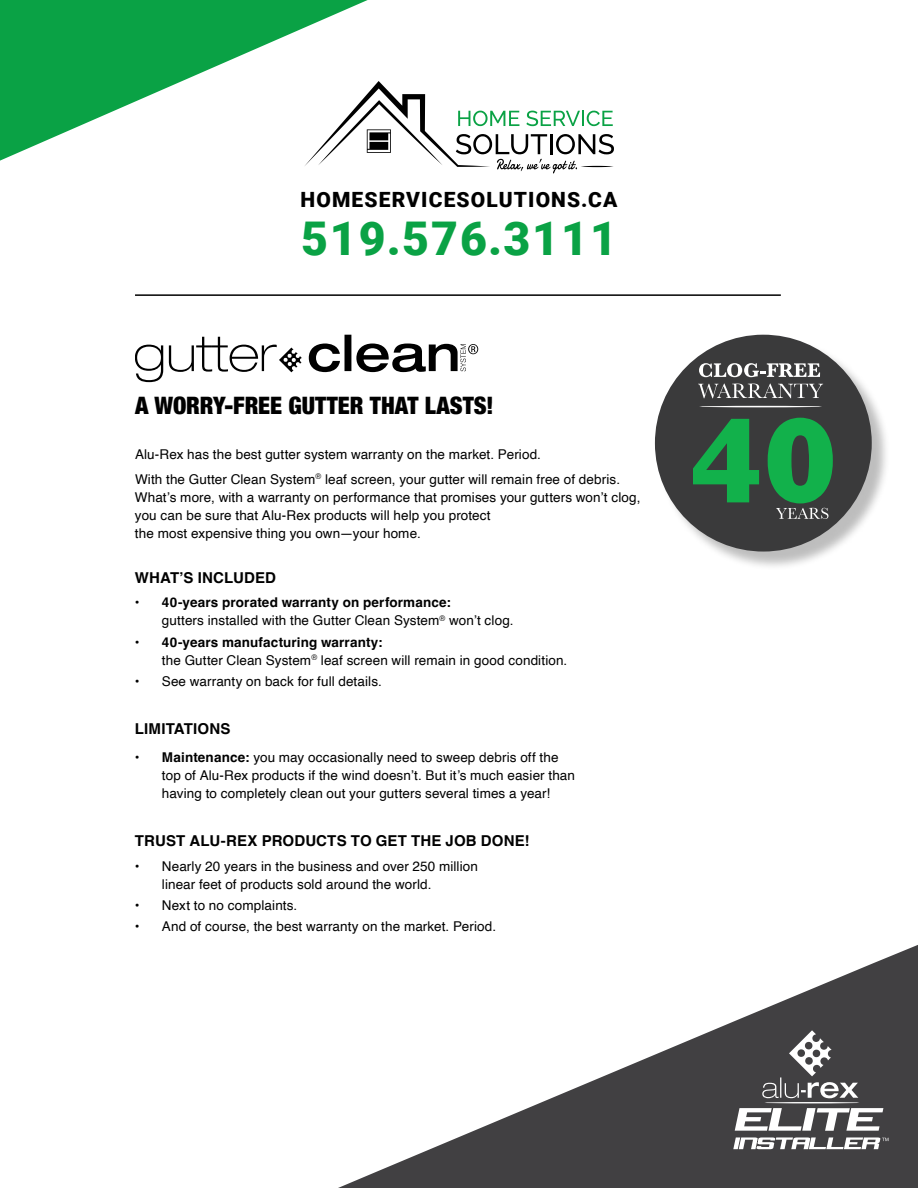
<style>
.page{position:relative;width:918px;height:1188px;background:#fff}
.page>*{position:absolute;margin:0;border:0;box-sizing:border-box;transform-origin:0 0}
.t1{font:900 46.5px "Roboto";letter-spacing:.045em;color:#0aa245}
.t2{font:900 condensed 24px "Helvetica Neue";color:#000}
.t3{font:900 21px "Roboto";letter-spacing:.055em;color:#000}
.t4{font:700 15px "Helvetica";letter-spacing:.01em;color:#000}
.t5{font:13.5px/18px "Helvetica";letter-spacing:.01em;color:#000}
.s1{font-weight:700}
</style>
<div class="page">
<svg style="left:135px;top:335px;width:343px;height:47px"></svg>
<div style="left:657px;top:337px;width:234px;height:233px;background:#000;opacity:.26"></div>
<div style="left:655px;top:335px;width:217px;height:217px;background:#3a3a3b;border-radius:50%"></div>
<svg style="left:693px;top:419px;width:66px;height:83px"></svg>
<svg style="left:768px;top:418px;width:65px;height:101px"></svg>
<svg style="left:698px;top:384px;width:125px;height:14px"></svg>
<hr style="left:699px;top:406px;width:123px;height:1px;background:#fff;border-radius:50%">
<svg style="left:699px;top:363px;width:121px;height:14px"></svg>
<svg style="left:338px;top:945px;width:580px;height:243px"></svg>
<svg style="left:733px;top:1030px;width:155px;height:119px"></svg>
<hr style="left:135px;top:294px;width:646px;height:2px;background:#000">
<svg style="left:0;top:0;width:368px;height:161px;fill:#0aa245"></svg>
<svg style="left:304px;top:81px;width:310px;height:92px"></svg>
<h3 class="t3" style="left:301px;top:188px;width:318px">HOMESERVICESOLUTIONS.CA</h3>
<h1 class="t1" style="left:301px;top:212px;width:317px">519.576.3111</h1>
<h2 class="t2" style="left:135px;top:392px;width:360px">A WORRY-FREE GUTTER THAT LASTS!</h2>
<p class="t5" style="left:135px;top:443px;width:487px;line-height:24.8px">Alu-Rex has the best gutter system warranty on the market. Period.<br>With the Gutter Clean System<sup>®</sup> leaf screen, your gutter will remain free of debris.</p>
<p class="t5" style="left:135px;top:488px;width:507px">What’s more, with a warranty on performance that promises your gutters won’t clog, you can be sure that Alu-Rex products will help you protect<br>the most expensive thing you own—your home.</p>
<p class="t4" style="left:135px;top:568px;width:143px">WHAT’S INCLUDED</p>
<p class="t5" style="left:162px;top:595px;width:353px;text-indent:-27px"><span class="s1">• 40-years prorated warranty on performance:<br></span>gutters installed with the Gutter Clean System<sup>®</sup> won’t clog.</p>
<p class="t5" style="left:162px;top:634px;width:407px;text-indent:-27px"><span class="s1">• 40-years manufacturing warranty:<br></span>the Gutter Clean System<sup>®</sup> leaf screen will remain in good condition.</p>
<p class="t5" style="left:135px;top:673px;width:248px">• See warranty on back for full details.</p>
<p class="t4" style="left:135px;top:720px;width:97px">LIMITATIONS</p>
<p class="t5" style="left:162px;top:749px;width:415px;text-indent:-27px">• <span class="s1">Maintenance:</span> you may occasionally need to sweep debris off the top of Alu-Rex products if the wind doesn’t. But it’s much easier than having to completely clean out your gutters several times a year!</p>
<p class="t4" style="left:135px;top:831px;width:396px">TRUST ALU-REX PRODUCTS TO GET THE JOB DONE!</p>
<p class="t5" style="left:162px;top:857px;width:317px;text-indent:-27px">• Nearly 20 years in the business and over 250 million linear feet of products sold around the world.</p>
<p class="t5" style="left:135px;top:897px;width:164px">• Next to no complaints.</p>
<p class="t5" style="left:135px;top:919px;width:363px">• And of course, the best warranty on the market. Period.</p>
</div>
